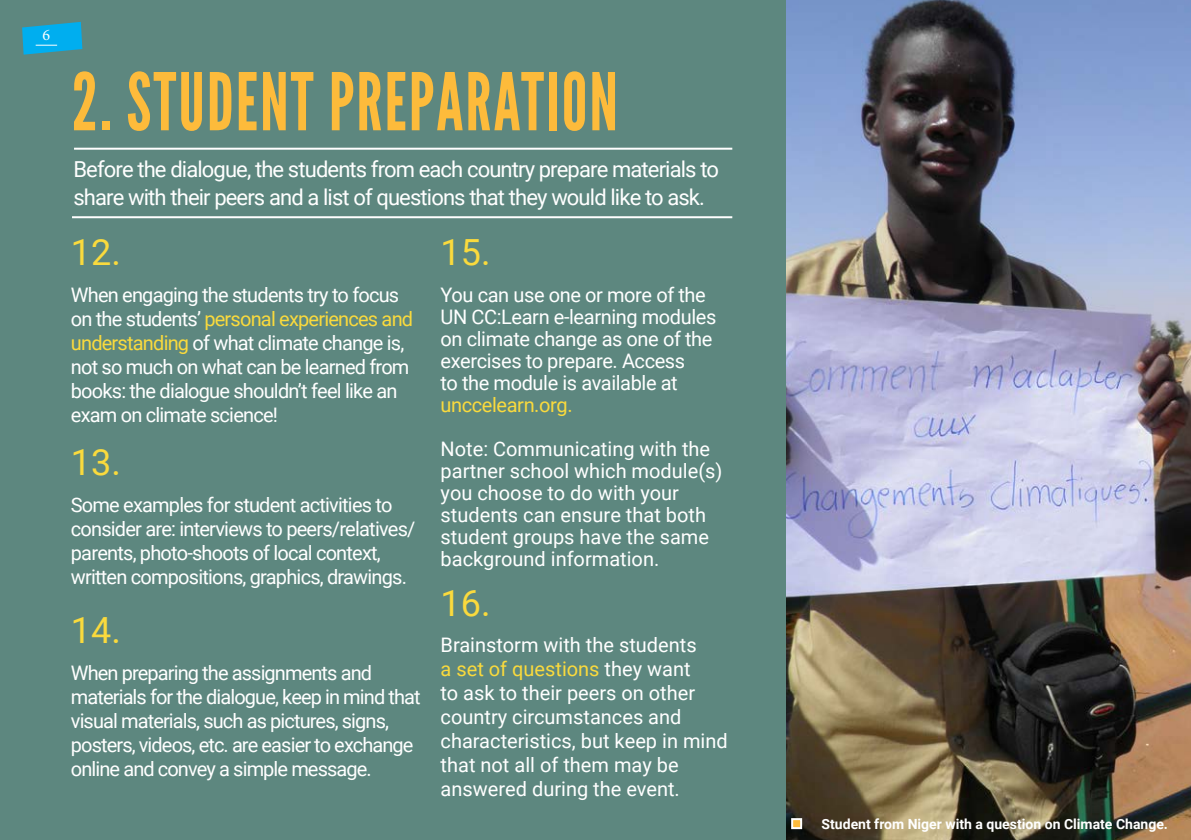
<style>
.page{position:relative;width:1191px;height:840px;background:#fff}
.page>*{position:absolute;margin:0;border:0;box-sizing:border-box;transform-origin:0 0}
.t1{font:79.2px "League Gothic";letter-spacing:.03em;color:#fdbb3b;scale:.91 1}
.t2{font:36px "Roboto";color:#fada3d}
.t3{font:22px/28px "Roboto";letter-spacing:-.04em;color:#fff}
.t4{font:20px/24px "Roboto";letter-spacing:-.04em;color:#fff}
.t5{font:20px/24px "Roboto";color:#fff}
.t6{font:20px/22px "Roboto";letter-spacing:-.02em;color:#fff}
.t7{font:16px "Minion Pro";color:#fff}
.t8{font:700 14px "Roboto";color:#fff}
.s1{color:#fada3d}
</style>
<div class="page">
<div style="left:0;top:0;width:1191px;height:839px;background:#5a857c"></div>
<svg style="left:22px;top:22px;width:60px;height:33px"></svg>
<hr style="left:74px;top:148px;width:658px;height:2px;background:#fff">
<hr style="left:72px;top:216px;width:660px;height:2px;background:#fff">
<img style="left:787px;top:0;width:404px;height:839px">
<svg style="left:791px;top:817px;width:11px;height:11px"></svg>
<p class="t7" style="left:43px;top:24px;width:9px">6</p>
<p class="t1" style="left:72px;top:55px;width:601px">2. STUDENT PREPARATION</p>
<p class="t3" style="left:73px;top:154px;width:647px">Before the dialogue, the students from each country prepare materials to share with their peers and a list of questions that they would like to ask.</p>
<p class="t2" style="left:71px;top:227px;width:51px">12.</p>
<p class="t4" style="left:71px;top:281px;width:344px">When engaging the students try to focus on the students’ <span class="s1">personal experiences and understanding</span> of what climate change is, not so much on what can be learned from books: the dialogue shouldn’t feel like an exam on climate science!</p>
<p class="t2" style="left:71px;top:437px;width:51px">13.</p>
<p class="t4" style="left:71px;top:491px;width:346px">Some examples for student activities to consider are: interviews to peers/relatives/ parents, photo-shoots of local context, written compositions, graphics, drawings.</p>
<p class="t2" style="left:71px;top:604px;width:51px">14.</p>
<p class="t4" style="left:71px;top:659px;width:351px">When preparing the assignments and materials for the dialogue, keep in mind that visual materials, such as pictures, signs, posters, videos, etc. are easier to exchange online and convey a simple message.</p>
<p class="t2" style="left:440px;top:227px;width:51px">15.</p>
<p class="t6" style="left:440px;top:282px;width:277px">You can use one or more of the<br>UN CC:Learn e-learning modules on climate change as one of the exercises to prepare. Access<br>to the module is available at <span class="s1">unccelearn.org.</span></p>
<p class="t5" style="left:440px;top:436px;width:283px;line-height:22px">Note: Communicating with the partner school which module(s) you choose to do with your students can ensure that both student groups have the same background information.</p>
<p class="t2" style="left:440px;top:577px;width:51px">16.</p>
<p class="t5" style="left:440px;top:632px;width:289px">Brainstorm with the students<br><span class="s1">a set of questions</span> they want<br>to ask to their peers on other country circumstances and characteristics, but keep in mind that not all of them may be answered during the event.</p>
<p class="t8" style="left:821px;top:813px;width:348px">Student from Niger with a question on Climate Change.</p>
</div>
